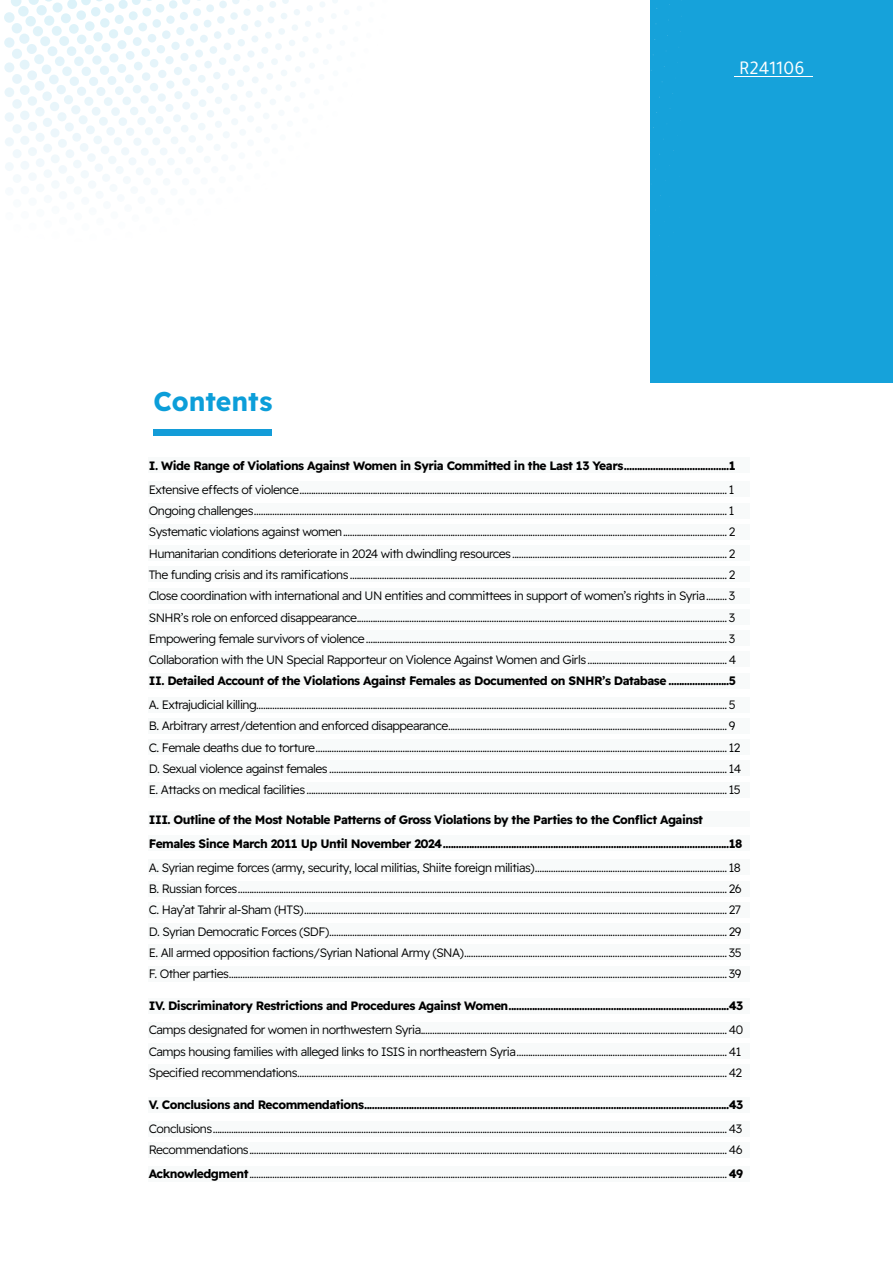
<style>
.page{position:relative;width:893px;height:1263px;background:#fff}
.page>*{position:absolute;margin:0;border:0;box-sizing:border-box;transform-origin:0 0}
.t1{font:700 27px "Readex Pro";color:#0c9ed9}
.t2{font:19.5px "Tajawal";color:#fff}
.t3{font:300 12.15px/21.3px "Readex Pro";letter-spacing:-.04em;color:#000}
.t4{font:700 12.15px/23.9px "Readex Pro";letter-spacing:-.04em;color:#000}
.s1{font-weight:700}
</style>
<div class="page">
<div style="left:651px;top:0;width:242px;height:383px;background:#16a2da"></div>
<svg style="left:4px;top:0;width:677px;height:367px"></svg>
<div style="left:149px;top:458px;width:643px;height:15px;background:#f8fafa"></div>
<div style="left:149px;top:482px;width:643px;height:15px;background:#f8fafa"></div>
<div style="left:149px;top:503px;width:643px;height:15px;background:#f8fafa"></div>
<div style="left:149px;top:524px;width:643px;height:15px;background:#f8fafa"></div>
<div style="left:149px;top:545px;width:643px;height:16px;background:#f8fafa"></div>
<div style="left:149px;top:567px;width:643px;height:15px;background:#f8fafa"></div>
<div style="left:149px;top:588px;width:643px;height:15px;background:#f8fafa"></div>
<div style="left:149px;top:609px;width:643px;height:15px;background:#f8fafa"></div>
<div style="left:149px;top:631px;width:643px;height:15px;background:#f8fafa"></div>
<div style="left:149px;top:652px;width:643px;height:15px;background:#f8fafa"></div>
<div style="left:149px;top:673px;width:643px;height:15px;background:#f8fafa"></div>
<div style="left:149px;top:697px;width:643px;height:15px;background:#f8fafa"></div>
<div style="left:149px;top:718px;width:643px;height:15px;background:#f8fafa"></div>
<div style="left:149px;top:739px;width:643px;height:16px;background:#f8fafa"></div>
<div style="left:149px;top:761px;width:643px;height:15px;background:#f8fafa"></div>
<div style="left:149px;top:782px;width:643px;height:15px;background:#f8fafa"></div>
<div style="left:149px;top:812px;width:643px;height:15px;background:#f8fafa"></div>
<div style="left:149px;top:836px;width:643px;height:15px;background:#f8fafa"></div>
<div style="left:149px;top:860px;width:643px;height:15px;background:#f8fafa"></div>
<div style="left:149px;top:881px;width:643px;height:15px;background:#f8fafa"></div>
<div style="left:149px;top:902px;width:643px;height:15px;background:#f8fafa"></div>
<div style="left:149px;top:923px;width:643px;height:16px;background:#f8fafa"></div>
<div style="left:149px;top:945px;width:643px;height:15px;background:#f8fafa"></div>
<div style="left:149px;top:966px;width:643px;height:15px;background:#f8fafa"></div>
<div style="left:149px;top:998px;width:643px;height:15px;background:#f8fafa"></div>
<div style="left:149px;top:1022px;width:643px;height:15px;background:#f8fafa"></div>
<div style="left:149px;top:1043px;width:643px;height:16px;background:#f8fafa"></div>
<div style="left:149px;top:1065px;width:643px;height:15px;background:#f8fafa"></div>
<div style="left:149px;top:1097px;width:643px;height:15px;background:#f8fafa"></div>
<div style="left:149px;top:1121px;width:643px;height:15px;background:#f8fafa"></div>
<div style="left:149px;top:1142px;width:643px;height:15px;background:#f8fafa"></div>
<div style="left:149px;top:1166px;width:643px;height:15px;background:#f8fafa"></div>
<div style="left:750px;top:445px;width:116px;height:740px;background:#fff"></div>
<div style="left:153px;top:429px;width:119px;height:7px;background:#139cd8"></div>
<h1 class="t1" style="left:153px;top:386px;width:121px">Contents</h1>
<h2 class="t2" style="left:739px;top:55px;width:67px">R241106</h2>
<p class="t4" style="left:149px;top:454px;width:588px">.I Wide Range of Violations Against Women in Syria Committed in the Last 13 Years........................................1</p>
<p class="t3" style="left:149px;top:479px;width:589px">Extensive effects of violence........................................................................................................................................................................................... 1<br>Ongoing challenges............................................................................................................................................................................................................... 1<br>Systematic violations against women........................................................................................................................................................................ 2<br>Humanitarian conditions deteriorate in 2024 with dwindling resources.............................................................................................. 2<br>The funding crisis and its ramifications..................................................................................................................................................................... 2<br>Close coordination with international and UN entities and committees in support of women s’ rights in Syria......... 3<br>SNHR s’ role on enforced disappearance.................................................................................................................................................................. 3<br>Empowering female survivors of violence.............................................................................................................................................................. 3<br>Collaboration with the UN Special Rapporteur on Violence Against Women and Girls............................................................. 4</p>
<p class="t4" style="left:149px;top:669px;width:589px">II. Detailed Account of the Violations Against Females as Documented on SNHR s’ Database .......................5</p>
<p class="t3" style="left:149px;top:694px;width:594px">A. Extrajudicial killing.............................................................................................................................................................................................................. 5<br>B. Arbitrary arrest/detention and enforced disappearance.......................................................................................................................... 9<br>C. Female deaths due to torture.................................................................................................................................................................................... 12<br>D. Sexual violence against females .............................................................................................................................................................................. 14 .E Attacks on medical facilities........................................................................................................................................................................................ 15</p>
<p class="t4" style="left:149px;top:808px;width:595px">III. Outline of the Most Notable Patterns of Gross Violations by the Parties to the Conflict Against<br>Females Since March 2011 Up Until November 2024.............................................................................................................18</p>
<p class="t3" style="left:149px;top:857px;width:594px;text-align:justify">A. Syrian regime forces (army, security, local militias, Shiite foreign militias(.................................................................................... 18<br>B. Russian forces...................................................................................................................................................................................................................... 26<br>C. Hay’at Tahrir al-Sham (HTS(......................................................................................................................................................................................... 27<br>D. Syrian Democratic Forces (SDF(.............................................................................................................................................................................. 29 .E All armed opposition factions/Syrian National Army (SNA(................................................................................................................... 35 .F Other parties.......................................................................................................................................................................................................................... 39</p>
<p class="t4" style="left:149px;top:994px;width:596px">IV. Discriminatory Restrictions and Procedures Against Women....................................................................................43</p>
<p class="t3" style="left:149px;top:1019px;width:596px">Camps designated for women in northwestern Syria...................................................................................................................................... 40<br>Camps housing families with alleged links to ISIS in northeastern Syria............................................................................................ 41<br>Specified recommendations............................................................................................................................................................................................ 42</p>
<p class="t4" style="left:149px;top:1093px;width:596px">.V Conclusions and Recommendations...........................................................................................................................................43</p>
<p class="t3" style="left:149px;top:1118px;width:595px">Conclusions................................................................................................................................................................................................................................. 43<br>Recommendations................................................................................................................................................................................................................. 46</p>
<p class="t3" style="left:149px;top:1163px;width:596px"><span class="s1">Acknowledgment</span>................................................................................................................................................................................................................. <span class="s1">49</span></p>
</div>
